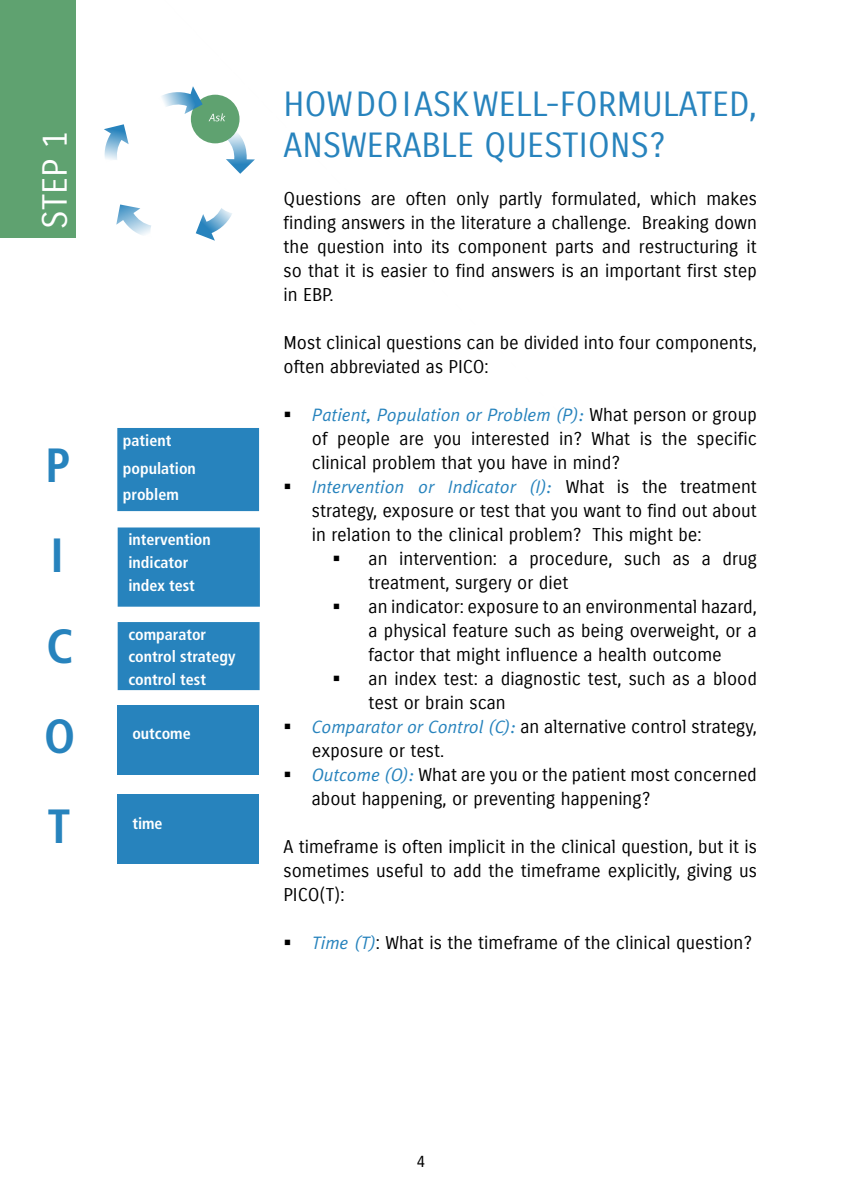
<style>
.page{position:relative;width:842px;height:1191px;background:#fff}
.page>*{position:absolute;margin:0;border:0;box-sizing:border-box;transform-origin:0 0}
.t1{font:700 condensed 48px/89.6px "Frutiger";color:#2783bd}
.t2{font:34px/40.8px "Carrois Gothic";color:#2783bd}
.t3{font:34px "Carrois Gothic";color:#fff}
.t4{font:18px/24px "Carrois Gothic";color:#000}
.t5{font:italic 18px "Meta";color:#2783bd}
.t6{font:700 condensed 16px/22.6px "Frutiger";color:#fff}
.t7{font:condensed 16px "Frutiger";color:#000}
.s1{color:#000}
.s2{font-family:"Carrois Gothic";font-style:normal;color:#000}
.s3{font-family:"Meta";font-style:italic;color:#2783bd}
</style>
<div class="page">
<svg style="left:104px;top:86px;width:156px;height:778px"></svg>
<div style="left:0;top:0;width:76px;height:238px;background:#5fa270"></div>
<div style="left:118px;top:527px;width:142px;height:79px;background:#2783bd"></div>
<div style="left:117px;top:428px;width:142px;height:83px;background:#2783bd"></div>
<div style="left:118px;top:622px;width:142px;height:68px;background:#2783bd"></div>
<h2 class="t3" style="left:35px;top:229px;width:99px;rotate:-90deg">Step 1</h2>
<h1 class="t1" style="left:45px;top:421px;width:26px">P</h1>
<h1 class="t1" style="left:50px;top:511px;width:15px">I</h1>
<h1 class="t1" style="left:47px;top:601px;width:28px">C</h1>
<h1 class="t1" style="left:44px;top:692px;width:33px">O<br>T</h1>
<p class="t6" style="left:123px;top:426px;width:74px;line-height:28.4px">patient population</p>
<p class="t6" style="left:123px;top:483px;width:57px">problem</p>
<p class="t6" style="left:128px;top:528px;width:84px">intervention indicator index test</p>
<p class="t6" style="left:128px;top:623px;width:108px">comparator control strategy control test</p>
<p class="t6" style="left:132px;top:722px;width:60px">outcome</p>
<p class="t6" style="left:132px;top:811px;width:32px">time</p>
<h2 class="t2" style="left:283px;top:85px;width:475px">How do I ask we ll-form ulated, answerable questions?</h2>
<p class="t4" style="left:283px;top:187px;width:475px;text-align:justify">Questions are often only partly formulated, which makes finding answers in the literature a challenge. Breaking down the question into its component parts and restructuring it so that it is easier to find answers is an important first step in EBP.</p>
<p class="t4" style="left:283px;top:331px;width:475px">Most clinical questions can be divided into four components, often abbreviated as PICO:</p>
<p class="t5" style="left:283px;top:405px;width:475px"><span class="s1">▪</span> Patient, Population or Problem (P): <span class="s2">What person or group</span></p>
<p class="t4" style="left:312px;top:427px;width:446px">of people are you interested in? What is the specific clinical problem that you have in mind?</p>
<p class="t5" style="left:283px;top:477px;width:475px"><span class="s1">▪</span> Intervention or Indicator (I): <span class="s2">What is the treatment</span></p>
<p class="t4" style="left:312px;top:499px;width:447px">strategy, exposure or test that you want to find out about in relation to the clinical problem? This might be:</p>
<p class="t4" style="left:369px;top:547px;width:390px;text-indent:-36px">▪ an intervention: a procedure, such as a drug treatment, surgery or diet</p>
<p class="t4" style="left:369px;top:595px;width:390px;text-align:justify;text-indent:-36px">▪ an indicator: exposure to an environmental hazard, a physical feature such as being overweight, or a factor that might influence a health outcome</p>
<p class="t4" style="left:369px;top:667px;width:390px;text-indent:-36px">▪ an index test: a diagnostic test, such as a blood test or brain scan</p>
<p class="t4" style="left:312px;top:715px;width:447px;text-indent:-28px">▪ <span class="s3">Comparator or Control (C):</span> an alternative control strategy, exposure or test.</p>
<p class="t4" style="left:312px;top:763px;width:446px;text-indent:-28px">▪ <span class="s3">Outcome (O):</span> What are you or the patient most concerned about happening, or preventing happening?</p>
<p class="t4" style="left:283px;top:835px;width:475px;text-align:justify">A timeframe is often implicit in the clinical question, but it is sometimes useful to add the timeframe explicitly, giving us PICO (T):</p>
<p class="t4" style="left:283px;top:931px;width:470px">▪ <span class="s3">Time (T)</span>: What is the timeframe of the clinical question?</p>
<p class="t7" style="left:417px;top:1151px;width:9px">4</p>
</div>
